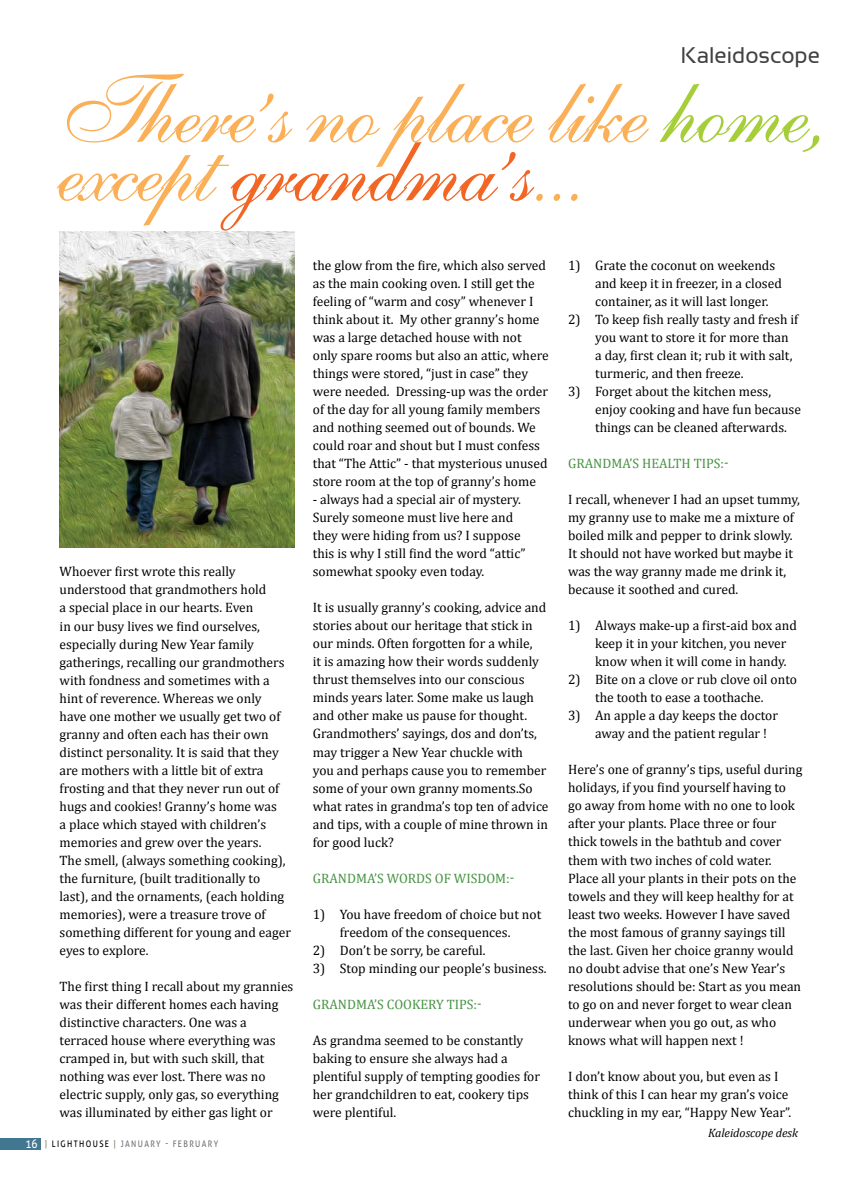
<style>
.page{position:relative;width:864px;height:1183px;background:#fff}
.page>*{position:absolute;margin:0;border:0;box-sizing:border-box;transform-origin:0 0}
.t1{font:95.4px "Shelley Allegro BT";letter-spacing:-.02em;color:#fbb057}
.t2{font:22.5px "Sansation";color:#414042}
.t3{font:13.65px/18px "Cambria";color:#000}
.t4{font:13.65px "Cambria";color:#469343}
.t5{font:italic 12.15px "Cambria";color:#000}
.t6{font:9px "Aller";letter-spacing:.18em;color:#717275;scale:.85 1}
.s1{color:#a6ce39}
.s2{color:#f26522}
.s3{font-size:12px;color:#fff}
.s4{color:#748370}
.s5{color:#000}
</style>
<div class="page">
<div style="left:0;top:1138px;width:41px;height:11px;background:#427791"></div>
<img style="left:60px;top:232px;width:234px;height:316px">
<h2 class="t2" style="left:680px;top:42px;width:141px">Kaleidoscope</h2>
<h1 class="t1" style="left:57px;top:52px;width:770px">There’s no place like <span class="s1">home,</span></h1>
<h1 class="t1" style="left:57px;top:110px;width:529px">except <span class="s2">grandma’s</span>...</h1>
<p class="t3" style="left:60px;top:562px;width:233px">Whoever first wrote this really understood that grandmothers hold<br>a special place in our hearts. Even<br>in our busy lives we find ourselves, especially during New Year family gatherings, recalling our grandmothers with fondness and sometimes with a hint of reverence. Whereas we only have one mother we usually get two of granny and often each has their own distinct personality. It is said that they are mothers with a little bit of extra frosting and that they never run out of hugs and cookies! Granny’s home was<br>a place which stayed with children’s memories and grew over the years.<br>The smell, (always something cooking), the furniture, (built traditionally to last), and the ornaments, (each holding memories), were a treasure trove of something different for young and eager eyes to explore.</p>
<p class="t3" style="left:60px;top:976px;width:235px">The first thing I recall about my grannies was their different homes each having distinctive characters. One was a terraced house where everything was cramped in, but with such skill, that nothing was ever lost. There was no electric supply, only gas, so everything was illuminated by either gas light or</p>
<p class="t6" style="left:25px;top:1137px;width:228px"><span class="s3">16</span> <span class="s4">|</span> <span class="s5">LIGHTHOUSE</span> <span class="s4">|</span> JANUARY - FEBRUARY</p>
<p class="t3" style="left:313px;top:256px;width:237px">the glow from the fire, which also served as the main cooking oven. I still get the feeling of “warm and cosy” whenever I think about it. My other granny’s home was a large detached house with not only spare rooms but also an attic, where things were stored, “just in case” they were needed. Dressing-up was the order of the day for all young family members and nothing seemed out of bounds. We could roar and shout but I must confess that “The Attic” - that mysterious unused store room at the top of granny’s home</p>
<p class="t3" style="left:313px;top:490px;width:214px">- always had a special air of mystery.<br>Surely someone must live here and they were hiding from us? I suppose this is why I still find the word “attic” somewhat spooky even today.</p>
<p class="t3" style="left:313px;top:598px;width:237px">It is usually granny’s cooking, advice and stories about our heritage that stick in our minds. Often forgotten for a while,<br>it is amazing how their words suddenly thrust themselves into our conscious minds years later. Some make us laugh and other make us pause for thought.<br>Grandmothers’ sayings, dos and don’ts, may trigger a New Year chuckle with<br>you and perhaps cause you to remember some of your own granny moments.So what rates in grandma’s top ten of advice and tips, with a couple of mine thrown in for good luck?</p>
<p class="t4" style="left:313px;top:869px;width:203px">GRANDMA’S WORDS OF WISDOM:-</p>
<p class="t3" style="left:313px;top:904px;width:230px;text-align:center">1) You have freedom of choice but not freedom of the consequences.</p>
<p class="t3" style="left:313px;top:940px;width:174px">2) Don’t be sorry, be careful.</p>
<p class="t3" style="left:313px;top:958px;width:235px">3) Stop minding our people’s business.</p>
<p class="t4" style="left:313px;top:995px;width:170px">GRANDMA’S COOKERY TIPS:-</p>
<p class="t3" style="left:313px;top:1030px;width:229px">As grandma seemed to be constantly baking to ensure she always had a plentiful supply of tempting goodies for her grandchildren to eat, cookery tips were plentiful.</p>
<p class="t3" style="left:595px;top:256px;width:188px;text-indent:-27px">1) Grate the coconut on weekends and keep it in freezer, in a closed container, as it will last longer.</p>
<p class="t3" style="left:595px;top:310px;width:205px;text-indent:-27px">2) To keep fish really tasty and fresh if you want to store it for more than a day, first clean it; rub it with salt, turmeric, and then freeze.</p>
<p class="t3" style="left:595px;top:382px;width:207px;text-indent:-27px">3) Forget about the kitchen mess, enjoy cooking and have fun because things can be cleaned afterwards.</p>
<p class="t4" style="left:568px;top:455px;width:162px">GRANDMA’S HEALTH TIPS:-</p>
<p class="t3" style="left:568px;top:490px;width:233px">I recall, whenever I had an upset tummy, my granny use to make me a mixture of boiled milk and pepper to drink slowly.<br>It should not have worked but maybe it was the way granny made me drink it, because it soothed and cured.</p>
<p class="t3" style="left:595px;top:616px;width:203px;text-indent:-27px">1) Always make-up a first-aid box and keep it in your kitchen, you never know when it will come in handy.</p>
<p class="t3" style="left:568px;top:670px;width:230px;text-align:center">2) Bite on a clove or rub clove oil onto the tooth to ease a toothache.</p>
<p class="t3" style="left:595px;top:706px;width:184px;text-indent:-27px">3) An apple a day keeps the doctor away and the patient regular !</p>
<p class="t3" style="left:568px;top:760px;width:236px">Here’s one of granny’s tips, useful during holidays, if you find yourself having to go away from home with no one to look after your plants. Place three or four thick towels in the bathtub and cover them with two inches of cold water.<br>Place all your plants in their pots on the towels and they will keep healthy for at least two weeks. However I have saved the most famous of granny sayings till the last. Given her choice granny would no doubt advise that one’s New Year’s resolutions should be: Start as you mean to go on and never forget to wear clean underwear when you go out, as who knows what will happen next !</p>
<p class="t3" style="left:568px;top:1066px;width:225px">I don’t know about you, but even as I think of this I can hear my gran’s voice chuckling in my ear, “Happy New Year”.</p>
<p class="t5" style="left:708px;top:1125px;width:91px">Kaleidoscope desk</p>
</div>
